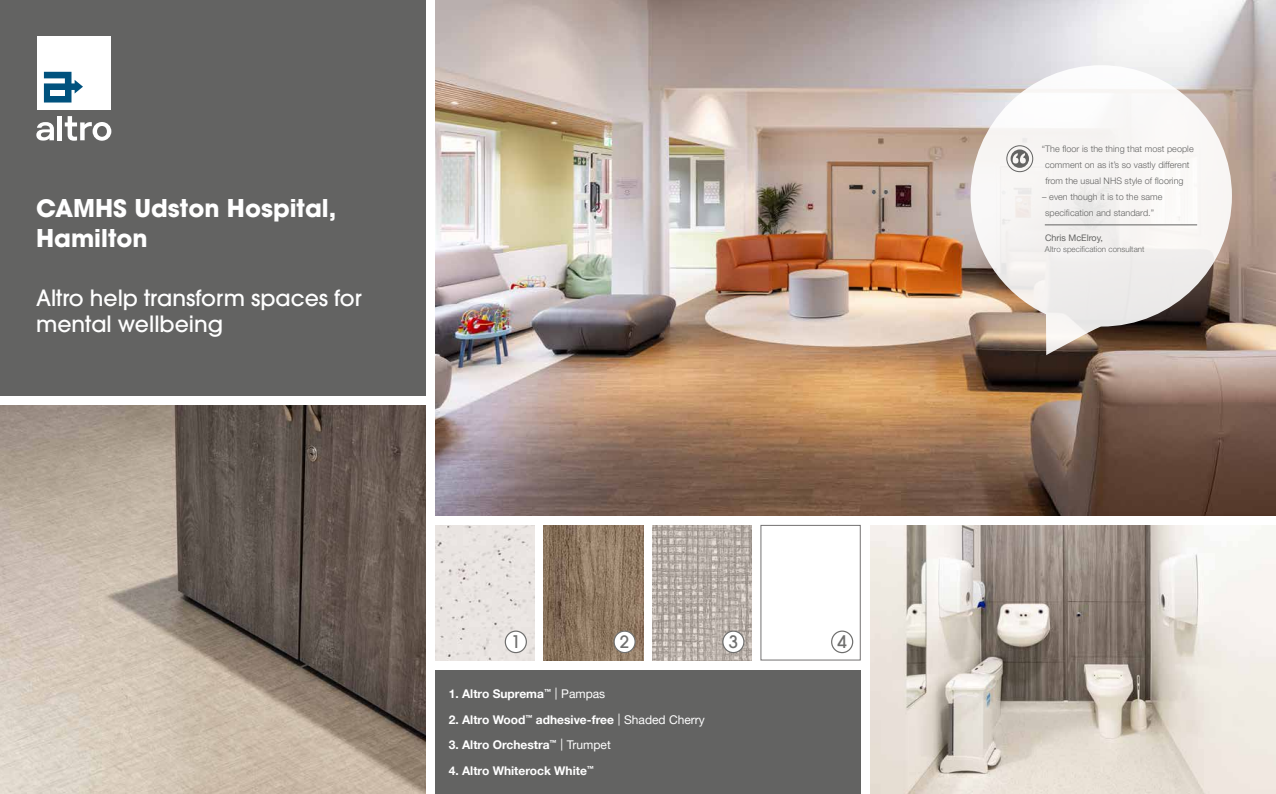
<style>
.page{position:relative;width:1276px;height:794px;background:#fff}
.page>*{position:absolute;margin:0;border:0;box-sizing:border-box;transform-origin:0 0}
.t1{font:700 24px/30px "Avant Garde";color:#fff}
.t2{font:500 22px/26px "Avant Garde";color:#fff}
.t3{font:500 17px "Avant Garde";color:#6f6f6e}
.t4{font:700 12px "Helvetica Neue LT Pro";color:#fff}
.t5{font:300 9px/16px "Helvetica Neue LT Pro";letter-spacing:.005em;color:#636362}
.t6{font:9px "Helvetica Neue LT Pro";color:#636362}
.t7{font:300 8px "Helvetica Neue LT Pro";letter-spacing:.005em;color:#636362}
.s1{font-weight:400}
</style>
<div class="page">
<img style="left:435px;top:0;width:841px;height:515px">
<img style="left:870px;top:525px;width:406px;height:269px">
<img style="left:0;top:405px;width:425px;height:389px">
<div style="left:0;top:0;width:425px;height:395px;background:#636362"></div>
<div style="left:435px;top:670px;width:425px;height:124px;background:#636362"></div>
<div style="left:57px;top:116px;width:5px;height:24px;background:#fff"></div>
<svg style="left:36px;top:122px;width:18px;height:19px"></svg>
<svg style="left:65px;top:116px;width:46px;height:25px"></svg>
<div style="left:37px;top:36px;width:74px;height:74px;background:#fff"></div>
<svg style="left:44px;top:72px;width:39px;height:30px"></svg>
<div style="left:51px;top:90px;width:14px;height:6px;background:#fff"></div>
<img style="left:435px;top:525px;width:99px;height:135px">
<div style="left:505px;top:631px;width:21px;height:21px;background:#fff;border-radius:50%"></div>
<div style="left:505px;top:630px;width:22px;height:23px;border:1px solid #6f6f6e;border-radius:50%"></div>
<svg style="left:970px;top:65px;width:262px;height:290px;fill:#f3f1f0"></svg>
<div style="left:1006px;top:145px;width:27px;height:27px;border:1px solid #636362;border-radius:50%"></div>
<svg style="left:1010px;top:149px;width:19px;height:19px"></svg>
<hr style="left:1044px;top:224px;width:153px;height:1px;background:#636362">
<img style="left:544px;top:525px;width:99px;height:135px">
<div style="left:614px;top:631px;width:21px;height:21px;background:#fff;border-radius:50%"></div>
<div style="left:613px;top:630px;width:23px;height:23px;border:1px solid #6f6f6e;border-radius:50%"></div>
<img style="left:652px;top:525px;width:99px;height:135px">
<div style="left:723px;top:631px;width:21px;height:21px;background:#fff;border-radius:50%"></div>
<div style="left:722px;top:630px;width:22px;height:23px;border:1px solid #6f6f6e;border-radius:50%"></div>
<div style="left:831px;top:630px;width:22px;height:23px;border:1px solid #6f6f6e;border-radius:50%"></div>
<h1 class="t1" style="left:36px;top:193px;width:302px">CAMHS Udston Hospital,<br>Hamilton</h1>
<h2 class="t2" style="left:36px;top:284px;width:327px">Altro help transform spaces for mental wellbeing</h2>
<h3 class="t3" style="left:511px;top:631px;width:11px">1</h3>
<h3 class="t3" style="left:620px;top:631px;width:11px">2</h3>
<h3 class="t3" style="left:728px;top:631px;width:11px">3</h3>
<h3 class="t3" style="left:837px;top:631px;width:11px">4</h3>
<h3 class="t4" style="left:449px;top:686px;width:158px">1. Altro Suprema<sup>™</sup> <span class="s1">| Pampas</span></h3>
<h3 class="t4" style="left:449px;top:712px;width:258px">2. Altro Wood<sup>™</sup> adhesive-free <span class="s1">| Shaded Cherry</span></h3>
<h3 class="t4" style="left:449px;top:738px;width:164px">3. Altro Orchestra<sup>™</sup> <span class="s1">| Trumpet</span></h3>
<h3 class="t4" style="left:449px;top:763px;width:147px">4. Altro Whiterock White<sup>™</sup></h3>
<p class="t5" style="left:1045px;top:141px;width:150px;text-indent:-3px">“The floor is the thing that most people comment on as it’s so vastly different from the usual NHS style of flooring</p>
<p class="t5" style="left:1042px;top:189px;width:122px;text-align:center">– even though it is to the same specification and standard.”</p>
<p class="t6" style="left:1045px;top:232px;width:60px">Chris McElroy,</p>
<p class="t7" style="left:1045px;top:244px;width:101px">Altro specification consultant</p>
</div>
